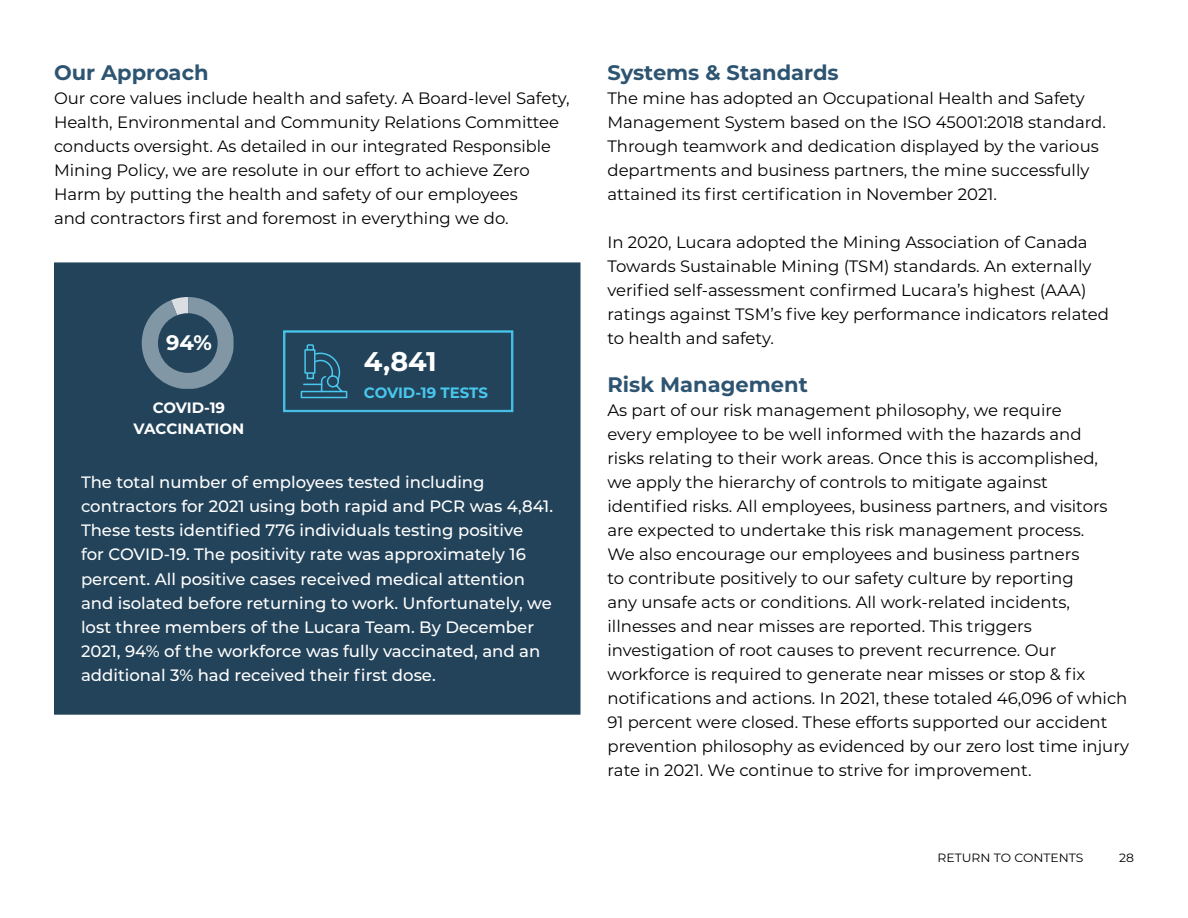
<style>
.page{position:relative;width:1188px;height:918px;background:#fff}
.page>*{position:absolute;margin:0;border:0;box-sizing:border-box;transform-origin:0 0}
.t1{font:700 27px "Montserrat";color:#fff}
.t2{font:700 21px "Montserrat";color:#2d5471}
.t3{font:700 21px "Montserrat";color:#fff}
.t4{font:16.5px/24px "Montserrat";color:#000101}
.t5{font:500 16.5px/24px "Montserrat";color:#fff}
.t6{font:700 15px/21px "Montserrat";letter-spacing:-.005em;color:#fff;text-align:center}
.t7{font:700 15px "Montserrat";letter-spacing:-.005em;color:#49c7ed}
.t8{font:12px "Montserrat";color:#000}
</style>
<div class="page">
<div style="left:54px;top:262px;width:526px;height:453px;background:#23435a;border:2px solid #23435a"></div>
<svg style="left:142px;top:297px;width:92px;height:92px"></svg>
<svg style="left:283px;top:331px;width:230px;height:81px"></svg>
<p class="t2" style="left:54px;top:58px;width:156px">Our Approach</p>
<p class="t4" style="left:54px;top:86px;width:517px">Our core values include health and safety. A Board-level Safety, Health, Environmental and Community Relations Committee conducts oversight. As detailed in our integrated Responsible Mining Policy, we are resolute in our effort to achieve Zero Harm by putting the health and safety of our employees<br>and contractors first and foremost in everything we do.</p>
<p class="t3" style="left:166px;top:328px;width:47px">94%</p>
<p class="t6" style="left:134px;top:397px;width:112px">COVID-19<br>VACCINATION</p>
<h1 class="t1" style="left:364px;top:342px;width:74px">4,841</h1>
<p class="t7" style="left:364px;top:382px;width:126px">COVID-19 TESTS</p>
<p class="t5" style="left:81px;top:470px;width:474px">The total number of employees tested including contractors for 2021 using both rapid and PCR was 4,841.<br>These tests identified 776 individuals testing positive<br>for COVID-19. The positivity rate was approximately 16 percent. All positive cases received medical attention and isolated before returning to work. Unfortunately, we lost three members of the Lucara Team. By December 2021, 94% of the workforce was fully vaccinated, and an additional 3% had received their first dose.</p>
<p class="t2" style="left:608px;top:58px;width:233px">Systems &amp; Standards</p>
<p class="t4" style="left:608px;top:86px;width:500px">The mine has adopted an Occupational Health and Safety Management System based on the ISO 45001:2018 standard.<br>Through teamwork and dedication displayed by the various departments and business partners, the mine successfully attained its first certification in November 2021.</p>
<p class="t4" style="left:608px;top:230px;width:503px">In 2020, Lucara adopted the Mining Association of Canada Towards Sustainable Mining (TSM) standards. An externally verified self-assessment confirmed Lucara’s highest (AAA) ratings against TSM’s five key performance indicators related to health and safety.</p>
<p class="t2" style="left:608px;top:370px;width:202px">Risk Management</p>
<p class="t4" style="left:608px;top:398px;width:523px">As part of our risk management philosophy, we require<br>every employee to be well informed with the hazards and<br>risks relating to their work areas. Once this is accomplished,<br>we apply the hierarchy of controls to mitigate against identified risks. All employees, business partners, and visitors are expected to undertake this risk management process.<br>We also encourage our employees and business partners<br>to contribute positively to our safety culture by reporting<br>any unsafe acts or conditions. All work-related incidents, illnesses and near misses are reported. This triggers investigation of root causes to prevent recurrence. Our workforce is required to generate near misses or stop &amp; fix notifications and actions. In 2021, these totaled 46,096 of which 91 percent were closed. These efforts supported our accident prevention philosophy as evidenced by our zero lost time injury rate in 2021. We continue to strive for improvement.</p>
<p class="t8" style="left:938px;top:850px;width:147px">RETURN TO CONTENTS</p>
<p class="t8" style="left:1119px;top:850px;width:16px">28</p>
</div>
